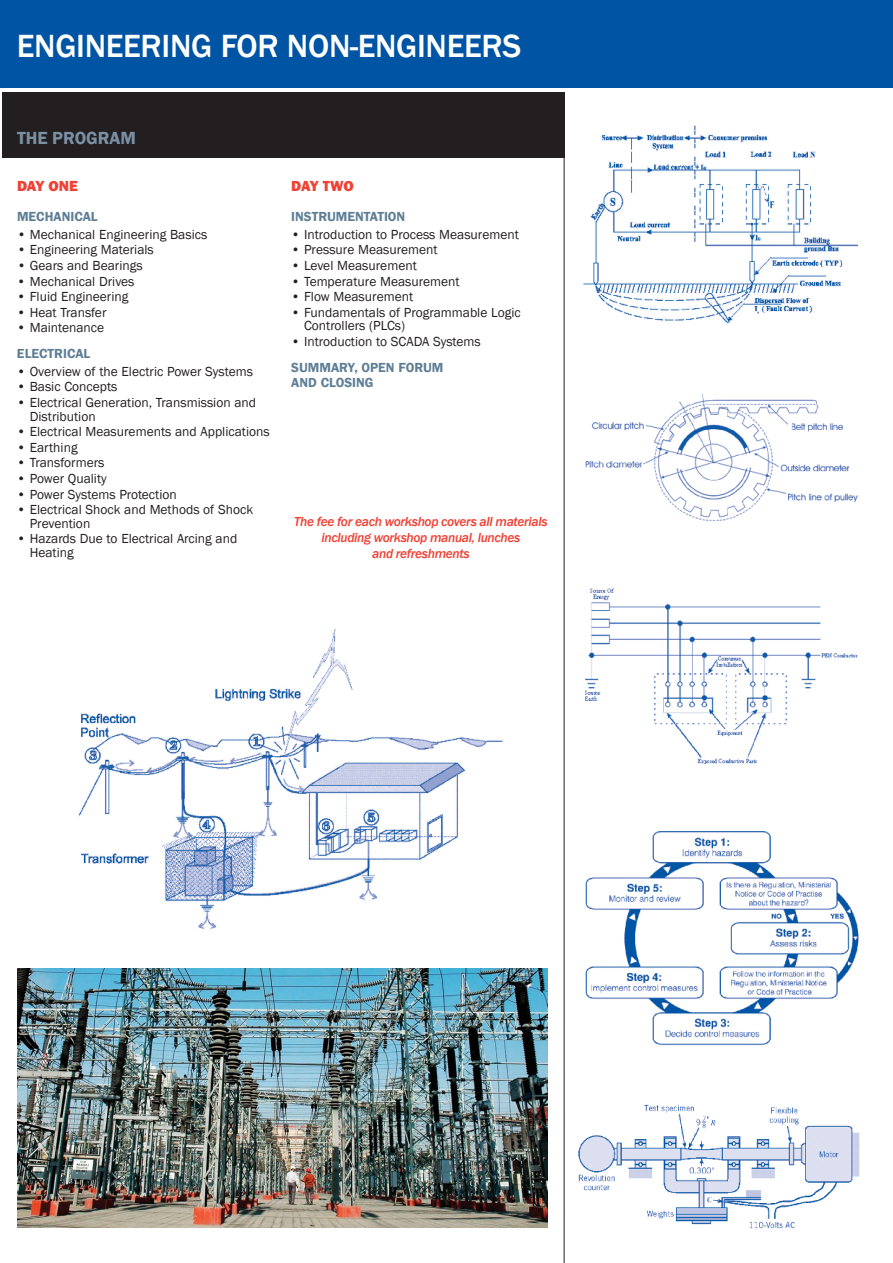
<style>
.page{position:relative;width:893px;height:1263px;background:#fff}
.page>*{position:absolute;margin:0;border:0;box-sizing:border-box;transform-origin:0 0}
.t1{font:500 33px "Franklin Gothic";letter-spacing:-.01em;color:#fff}
.t2{font:600 18px "Franklin Gothic";color:#7a91a5}
.t3{font:800 15px "Franklin Gothic";color:#ef4135}
.t4{font:13.5px/13.5px "Franklin Gothic";color:#231f20}
.t5{font:italic 500 13.5px/16.2px "Franklin Gothic";letter-spacing:-.025em;color:#ef4135;text-align:center}
.t6{font:600 13.5px "Franklin Gothic";color:#5e7e95}
</style>
<div class="page">
<div style="left:0;top:0;width:893px;height:87px;background:#0054a4"></div>
<div style="left:2px;top:92px;width:562px;height:66px;background:#231f20"></div>
<hr style="left:564px;top:92px;width:1px;height:1171px;background:#231f20">
<img style="left:17px;top:969px;width:530px;height:258px">
<img style="left:583px;top:125px;width:275px;height:199px">
<img style="left:78px;top:628px;width:425px;height:301px">
<img style="left:585px;top:394px;width:273px;height:127px">
<img style="left:585px;top:588px;width:273px;height:176px">
<img style="left:585px;top:831px;width:274px;height:215px">
<img style="left:578px;top:1104px;width:282px;height:125px">
<h1 class="t1" style="left:17px;top:26px;width:76px">ENGINEE</h1>
<h1 class="t1" style="left:141px;top:26px;width:167px">RING FOR NON</h1>
<h1 class="t1" style="left:350px;top:26px;width:84px">-ENGINEE</h1>
<h1 class="t1" style="left:481px;top:26px;width:37px">RS</h1>
<h2 class="t2" style="left:17px;top:127px;width:120px">THE PROGRAM</h2>
<p class="t3" style="left:17px;top:176px;width:61px">Day ONE</p>
<p class="t6" style="left:17px;top:208px;width:9px">MECHANICAL</p>
<p class="t4" style="left:17px;top:228px;width:192px">• Mechanical Engineering Basics</p>
<p class="t4" style="left:17px;top:243px;width:138px">• Engineering Materials</p>
<p class="t4" style="left:17px;top:259px;width:127px">• Gears and Bearings</p>
<p class="t4" style="left:17px;top:275px;width:119px">• Mechanical Drives</p>
<p class="t4" style="left:17px;top:290px;width:113px">• Fluid Engineering</p>
<p class="t4" style="left:17px;top:306px;width:91px">• Heat Transfer</p>
<p class="t4" style="left:17px;top:321px;width:89px">• Maintenance</p>
<p class="t6" style="left:17px;top:345px;width:9px">ELECTRICAL</p>
<p class="t4" style="left:17px;top:365px;width:238px">• Overview of the Electric Power Systems</p>
<p class="t4" style="left:17px;top:380px;width:102px">• Basic Concepts</p>
<p class="t4" style="left:30px;top:396px;width:228px;text-indent:-13px">• Electrical Generation, Transmission and<br>Distribution</p>
<p class="t4" style="left:17px;top:425px;width:254px">• Electrical Measurements and Applications</p>
<p class="t4" style="left:17px;top:441px;width:62px">• Earthing</p>
<p class="t4" style="left:17px;top:456px;width:89px">• Transformers</p>
<p class="t4" style="left:17px;top:472px;width:91px">• Power Quality</p>
<p class="t4" style="left:17px;top:488px;width:161px">• Power Systems Protection</p>
<p class="t4" style="left:30px;top:503px;width:225px;text-indent:-13px">• Electrical Shock and Methods of Shock<br>Prevention</p>
<p class="t4" style="left:30px;top:532px;width:209px;text-indent:-13px">• Hazards Due to Electrical Arcing and<br>Heating</p>
<p class="t3" style="left:291px;top:176px;width:43px">Day TWO</p>
<p class="t6" style="left:291px;top:208px;width:9px">INSTRUMENTATION</p>
<p class="t4" style="left:291px;top:228px;width:229px">• Introduction to Process Measurement</p>
<p class="t4" style="left:291px;top:243px;width:148px">• Pressure Measurement</p>
<p class="t4" style="left:291px;top:259px;width:127px">• Level Measurement</p>
<p class="t4" style="left:291px;top:275px;width:170px">• Temperature Measurement</p>
<p class="t4" style="left:291px;top:290px;width:123px">• Flow Measurement</p>
<p class="t4" style="left:304px;top:306px;width:218px;text-indent:-13px">• Fundamentals of Programmable Logic<br>Controllers (PLCs)</p>
<p class="t4" style="left:291px;top:335px;width:191px">• Introduction to SCADA Systems</p>
<p class="t6" style="left:291px;top:359px;width:11px">SUMMARY</p>
<p class="t6" style="left:354px;top:359px;width:54px">, OPEN FORUM</p>
<p class="t6" style="left:291px;top:374px;width:38px">AN D CLOSING</p>
<p class="t5" style="left:294px;top:513px;width:255px">The fee for each workshop covers all materials including workshop manual, lunches<br>and refreshments</p>
</div>
